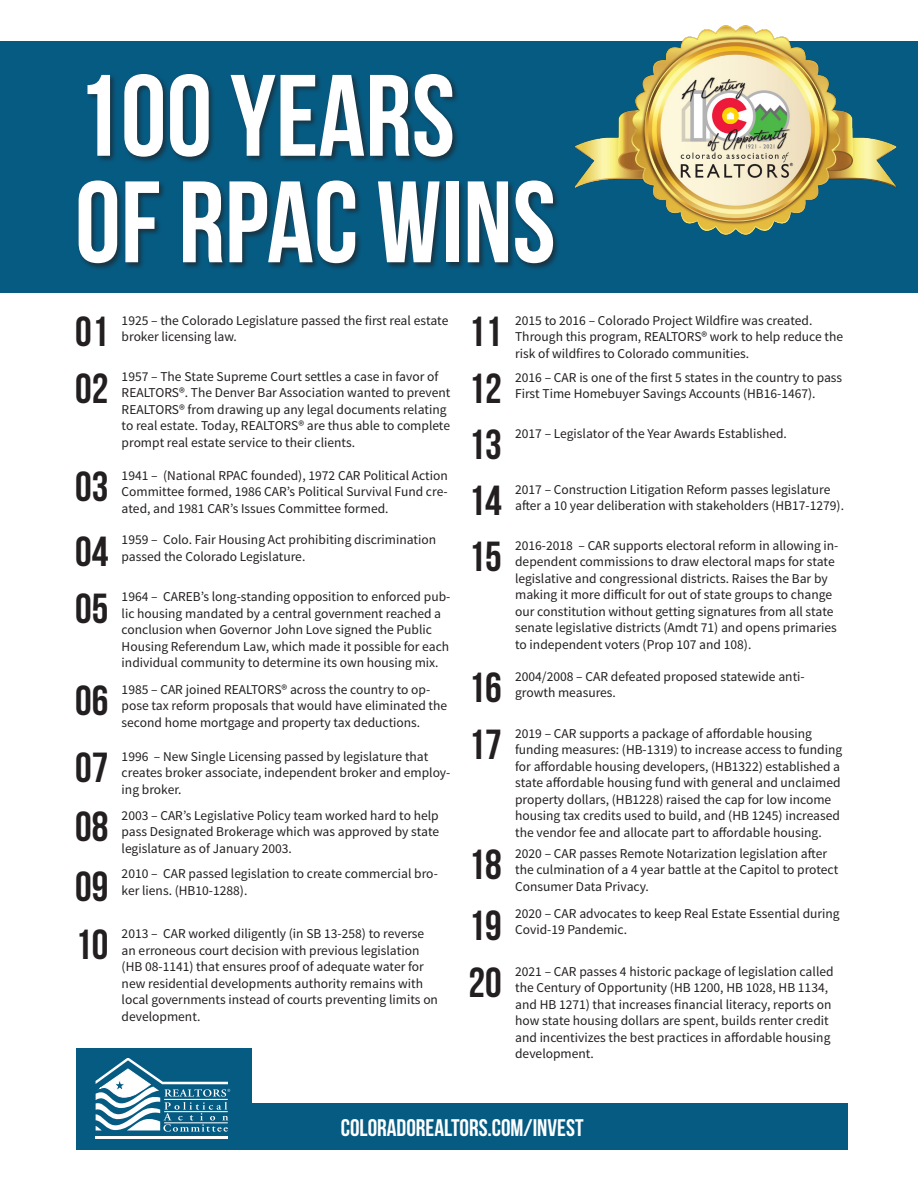
<style>
.page{position:relative;width:918px;height:1188px;background:#fff}
.page>*{position:absolute;margin:0;border:0;box-sizing:border-box;transform-origin:0 0}
.Header_Bebas_92_Whit{font:115.5px/106.5px "Bebas Neue";color:#fff}
.Small_Header_37_Whit{font:42px "Bebas Neue";color:#231f20}
.Small_Header_Bebas_1{font:24px "Bebas Neue";color:#fff}
.Content_Source_Sans{font:13.5px/16.5px "Source Sans Pro";color:#231f20}
</style>
<div class="page">
<div style="left:0;top:42px;width:918px;height:251px;background:#065b83"></div>
<div style="left:77px;top:1103px;width:771px;height:47px;background:#065b83"></div>
<div style="left:76px;top:1049px;width:176px;height:101px;background:#065b83"></div>
<div style="left:77px;top:72px;width:483px;height:199px;background:#231f20;opacity:.64"></div>
<img style="left:573px;top:25px;width:325px;height:210px">
<hr style="left:96px;top:1136px;width:132px;height:3px;background:#fff">
<svg style="left:95px;top:1058px;width:135px;height:74px"></svg>
<p class="Header_Bebas_92_Whit" style="left:75px;top:61px;width:482px">100 YEARS<br>OF RPAC WINS</p>
<p class="Content_Source_Sans" style="left:122px;top:312px;width:328px">1925 – the Colorado Legislature passed the first real estate broker licensing law.</p>
<p class="Content_Source_Sans" style="left:515px;top:312px;width:330px">2015 to 2016 – Colorado Project Wildfire was created.<br>Through this program, REALTORS® work to help reduce the risk of wildfires to Colorado communities.</p>
<p class="Content_Source_Sans" style="left:122px;top:368px;width:330px">1957 – The State Supreme Court settles a case in favor of REALTORS®. The Denver Bar Association wanted to prevent REALTORS® from drawing up any legal documents relating to real estate. Today, REALTORS® are thus able to complete prompt real estate service to their clients.</p>
<p class="Content_Source_Sans" style="left:515px;top:369px;width:329px">2016 – CAR is one of the first 5 states in the country to pass<br>First Time Homebuyer Savings Accounts (HB16-1467).</p>
<p class="Content_Source_Sans" style="left:122px;top:467px;width:328px;text-align:justify">1941 – (National RPAC founded), 1972 CAR Political Action Committee formed, 1986 CAR’s Political Survival Fund cre&shy;ated, and 1981 CAR’s Issues Committee formed.</p>
<p class="Small_Header_37_Whit" style="left:75px;top:309px;width:35px">01</p>
<p class="Small_Header_37_Whit" style="left:469px;top:309px;width:35px">11</p>
<p class="Small_Header_37_Whit" style="left:75px;top:365px;width:35px">02</p>
<p class="Small_Header_37_Whit" style="left:469px;top:366px;width:35px">12</p>
<p class="Content_Source_Sans" style="left:515px;top:425px;width:273px">2017 – Legislator of the Year Awards Established.</p>
<p class="Small_Header_37_Whit" style="left:469px;top:421px;width:35px">13</p>
<p class="Small_Header_37_Whit" style="left:75px;top:463px;width:35px">03</p>
<p class="Content_Source_Sans" style="left:515px;top:481px;width:330px">2017 – Construction Litigation Reform passes legislature after a 10 year deliberation with stakeholders (HB17-1279).</p>
<p class="Small_Header_37_Whit" style="left:469px;top:477px;width:35px">14</p>
<p class="Small_Header_37_Whit" style="left:75px;top:528px;width:35px">04</p>
<p class="Small_Header_37_Whit" style="left:75px;top:585px;width:35px">05</p>
<p class="Small_Header_37_Whit" style="left:75px;top:677px;width:35px">06</p>
<p class="Small_Header_37_Whit" style="left:75px;top:745px;width:35px">07</p>
<p class="Small_Header_37_Whit" style="left:75px;top:804px;width:35px">08</p>
<p class="Small_Header_37_Whit" style="left:75px;top:863px;width:35px">09</p>
<p class="Content_Source_Sans" style="left:122px;top:532px;width:316px">1959 – Colo. Fair Housing Act prohibiting discrimination passed the Colorado Legislature.</p>
<p class="Content_Source_Sans" style="left:122px;top:589px;width:330px">1964 – CAREB’s long-standing opposition to enforced pub&shy;lic housing mandated by a central government reached a conclusion when Governor John Love signed the Public Housing Referendum Law, which made it possible for each individual community to determine its own housing mix.</p>
<p class="Content_Source_Sans" style="left:122px;top:681px;width:327px">1985 – CAR joined REALTORS® across the country to op&shy;pose tax reform proposals that would have eliminated the second home mortgage and property tax deductions.</p>
<p class="Content_Source_Sans" style="left:122px;top:748px;width:330px">1996 – New Single Licensing passed by legislature that creates broker associate, independent broker and employ&shy;ing broker.</p>
<p class="Content_Source_Sans" style="left:122px;top:807px;width:319px;text-align:justify">2003 – CAR’s Legislative Policy team worked hard to help pass Designated Brokerage which was approved by state legislature as of January 2003.</p>
<p class="Content_Source_Sans" style="left:122px;top:866px;width:318px">2010 – CAR passed legislation to create commercial bro&shy;ker liens. (HB10-1288).</p>
<p class="Small_Header_37_Whit" style="left:469px;top:533px;width:35px">15</p>
<p class="Content_Source_Sans" style="left:515px;top:537px;width:325px">2016-2018 – CAR supports electoral reform in allowing in&shy;dependent commissions to draw electoral maps for state legislative and congressional districts. Raises the Bar by making it more difficult for out of state groups to change our constitution without getting signatures from all state senate legislative districts (Amdt 71) and opens primaries to independent voters (Prop 107 and 108).</p>
<p class="Small_Header_37_Whit" style="left:469px;top:664px;width:35px">16</p>
<p class="Content_Source_Sans" style="left:515px;top:668px;width:291px">2004/2008 – CAR defeated proposed statewide anti&shy;growth measures.</p>
<p class="Small_Header_37_Whit" style="left:469px;top:721px;width:35px">17</p>
<p class="Content_Source_Sans" style="left:515px;top:725px;width:329px">2019 – CAR supports a package of affordable housing funding measures: (HB-1319) to increase access to funding for affordable housing developers, (HB1322) established a state affordable housing fund with general and unclaimed property dollars, (HB1228) raised the cap for low income housing tax credits used to build, and (HB 1245) increased the vendor fee and allocate part to affordable housing.</p>
<p class="Small_Header_37_Whit" style="left:469px;top:842px;width:35px">18</p>
<p class="Content_Source_Sans" style="left:515px;top:845px;width:325px">2020 – CAR passes Remote Notarization legislation after the culmination of a 4 year battle at the Capitol to protect<br>Consumer Data Privacy.</p>
<p class="Small_Header_37_Whit" style="left:75px;top:922px;width:35px">10</p>
<p class="Content_Source_Sans" style="left:122px;top:926px;width:318px">2013 – CAR worked diligently (in SB 13-258) to reverse an erroneous court decision with previous legislation (HB 08-1141) that ensures proof of adequate water for new residential developments authority remains with local governments instead of courts preventing limits on development.</p>
<p class="Small_Header_37_Whit" style="left:469px;top:902px;width:35px">19</p>
<p class="Small_Header_37_Whit" style="left:469px;top:959px;width:35px">20</p>
<p class="Content_Source_Sans" style="left:515px;top:905px;width:326px">2020 – CAR advocates to keep Real Estate Essential during<br>Covid-19 Pandemic.</p>
<p class="Content_Source_Sans" style="left:515px;top:963px;width:320px">2021 – CAR passes 4 historic package of legislation called the Century of Opportunity (HB 1200, HB 1028, HB 1134, and HB 1271) that increases financial literacy, reports on how state housing dollars are spent, builds renter credit and incentivizes the best practices in affordable housing development.</p>
<p class="Small_Header_Bebas_1" style="left:341px;top:1114px;width:244px">COLORADOREALTORS.COM/INVEST</p>
</div>
